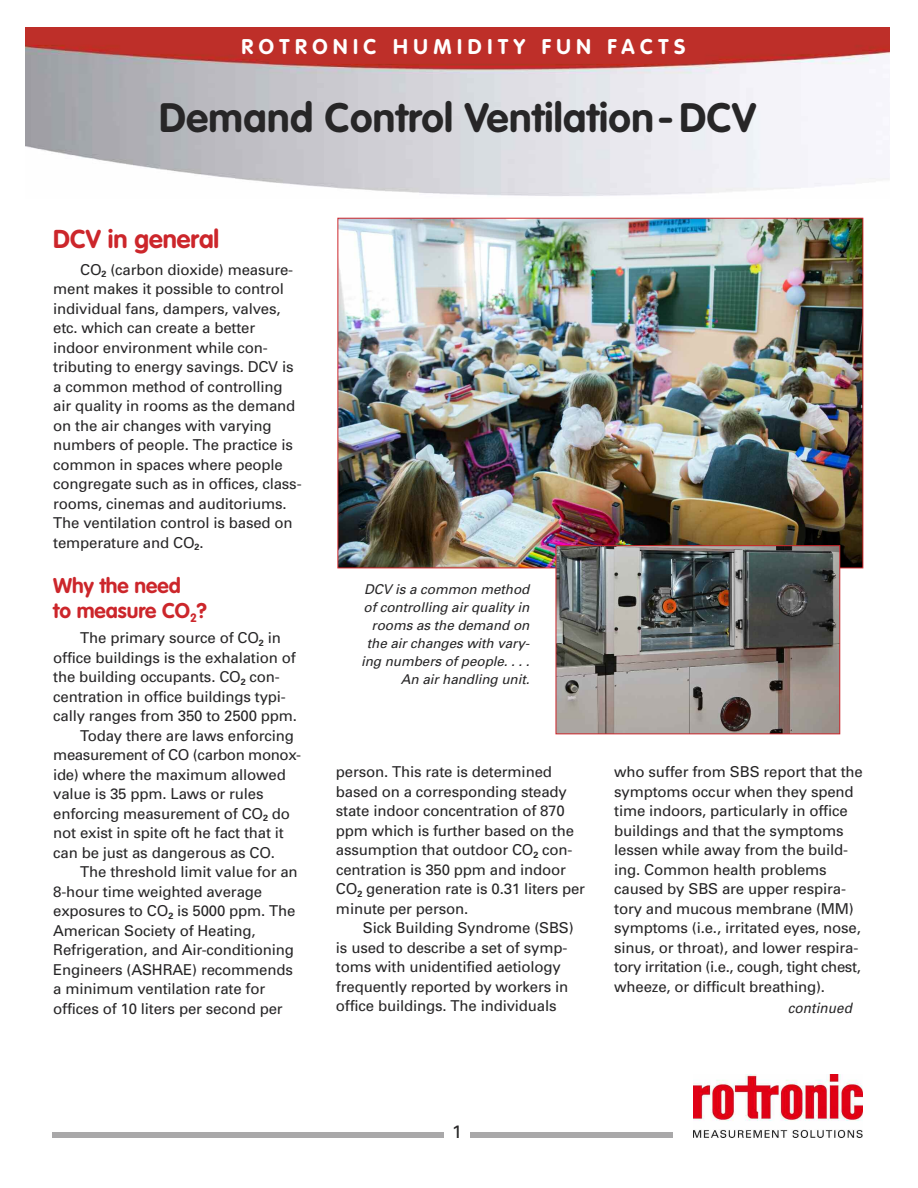
<style>
.page{position:relative;width:918px;height:1188px;background:#fff}
.page>*{position:absolute;margin:0;border:0;box-sizing:border-box;transform-origin:0 0}
.t1{font:700 40.5px "VAG Rounded";letter-spacing:.01em;color:#272627}
.t2{font:700 25.5px "VAG Rounded";color:#cc262b}
.t3{font:700 21px "VAG Rounded";letter-spacing:.265em;color:#fff}
.t4{font:700 21px/25.5px "VAG Rounded";color:#cc262b}
.t5{font:18px "Univers";color:#272627}
.t6{font:15px/19.5px "Univers";letter-spacing:-.01em;color:#272627}
.t7{font:italic 14.4px "Univers";letter-spacing:.005em;color:#272627;scale:.94 1}
.t8{font:italic 13.5px/18px "Univers";letter-spacing:-.005em;color:#272627;text-align:right}
</style>
<div class="page">
<img style="left:26px;top:27px;width:864px;height:169px">
<img style="left:694px;top:1074px;width:168px;height:63px">
<div style="left:52px;top:1132px;width:622px;height:6px;background:#a9a8a9"></div>
<div style="left:444px;top:1125px;width:26px;height:27px;background:#fff"></div>
<img style="left:340px;top:220px;width:521px;height:346px">
<img style="left:558px;top:547px;width:280px;height:185px">
<div style="left:556px;top:545px;width:284px;height:189px;border:1px solid #cc262b"></div>
<h3 class="t3" style="left:242px;top:38px;width:445px">ROTRONIC HUMIDITY FUN FACTS</h3>
<h1 class="t1" style="left:159px;top:101px;width:599px">Demand Control Ventilation-DCV</h1>
<h2 class="t2" style="left:53px;top:228px;width:168px">DCV in general</h2>
<p class="t6" style="left:53px;top:261px;width:250px;text-indent:27px">CO<sub>2</sub> (carbon dioxide) measure&shy;ment makes it possible to control individual fans, dampers, valves, etc. which can create a better indoor environment while con&shy;tributing to energy savings. DCV is a common method of controlling air quality in rooms as the demand on the air changes with varying numbers of people. The practice is common in spaces where people congregate such as in offices, class&shy;rooms, cinemas and auditoriums.<br>The ventilation control is based on temperature and CO<sub>2</sub>.</p>
<h3 class="t4" style="left:53px;top:574px;width:155px">Why the need<br>to measure CO<sub>2</sub>?</h3>
<p class="t6" style="left:80px;top:629px;width:202px">The primary source of CO<sub>2</sub> in</p>
<p class="t6" style="left:53px;top:649px;width:244px">office buildings is the exhalation of</p>
<p class="t6" style="left:53px;top:668px;width:228px">the building occupants. CO<sub>2</sub> con-</p>
<p class="t6" style="left:53px;top:688px;width:234px">centration in office buildings typi-</p>
<p class="t6" style="left:53px;top:707px;width:245px">cally ranges from 350 to 2500 ppm.</p>
<p class="t6" style="left:80px;top:727px;width:215px">Today there are laws enforcing</p>
<p class="t6" style="left:53px;top:746px;width:250px">measurement of CO (carbon monox-</p>
<p class="t6" style="left:53px;top:766px;width:234px">ide) where the maximum allowed</p>
<p class="t6" style="left:53px;top:785px;width:212px">value is 35 ppm. Laws or rules</p>
<p class="t6" style="left:53px;top:805px;width:238px">enforcing measurement of CO<sub>2</sub> do</p>
<p class="t6" style="left:53px;top:824px;width:232px">not exist in spite oft he fact that it</p>
<p class="t6" style="left:53px;top:844px;width:223px">can be just as dangerous as CO.</p>
<p class="t6" style="left:80px;top:863px;width:219px">The threshold limit value for an</p>
<p class="t6" style="left:53px;top:883px;width:210px">8-hour time weighted average</p>
<p class="t6" style="left:53px;top:902px;width:244px">exposures to CO<sub>2</sub> is 5000 ppm. The</p>
<p class="t6" style="left:53px;top:922px;width:204px">American Society of Heating,</p>
<p class="t6" style="left:53px;top:941px;width:242px">Refrigeration, and Air-conditioning</p>
<p class="t6" style="left:53px;top:961px;width:241px">Engineers (ASHRAE) recommends</p>
<p class="t6" style="left:53px;top:980px;width:213px">a minimum ventilation rate for</p>
<p class="t6" style="left:53px;top:1000px;width:231px">offices of 10 liters per second per</p>
<p class="t8" style="left:361px;top:581px;width:170px">DCV is a common method of controlling air quality in rooms as the demand on the air changes with vary&shy;ing numbers of people. . . .<br>An air handling unit.</p>
<p class="t6" style="left:336px;top:764px;width:251px">person. This rate is determined based on a corresponding steady state indoor concentration of 870 ppm which is further based on the assumption that outdoor CO<sub>2</sub> con&shy;centration is 350 ppm and indoor<br>CO<sub>2</sub> generation rate is 0.31 liters per minute per person.</p>
<p class="t6" style="left:336px;top:920px;width:239px;text-indent:27px">Sick Building Syndrome (SBS) is used to describe a set of symp&shy;toms with unidentified aetiology frequently reported by workers in office buildings. The individuals</p>
<p class="t6" style="left:614px;top:764px;width:250px">who suffer from SBS report that the symptoms occur when they spend time indoors, particularly in office buildings and that the symptoms lessen while away from the build&shy;ing. Common health problems caused by SBS are upper respira&shy;tory and mucous membrane (MM) symptoms (i.e., irritated eyes, nose, sinus, or throat), and lower respira&shy;tory irritation (i.e., cough, tight chest, wheeze, or difficult breathing).</p>
<p class="t7" style="left:788px;top:1003px;width:70px">continued</p>
<p class="t5" style="left:452px;top:1125px;width:12px">1</p>
</div>
